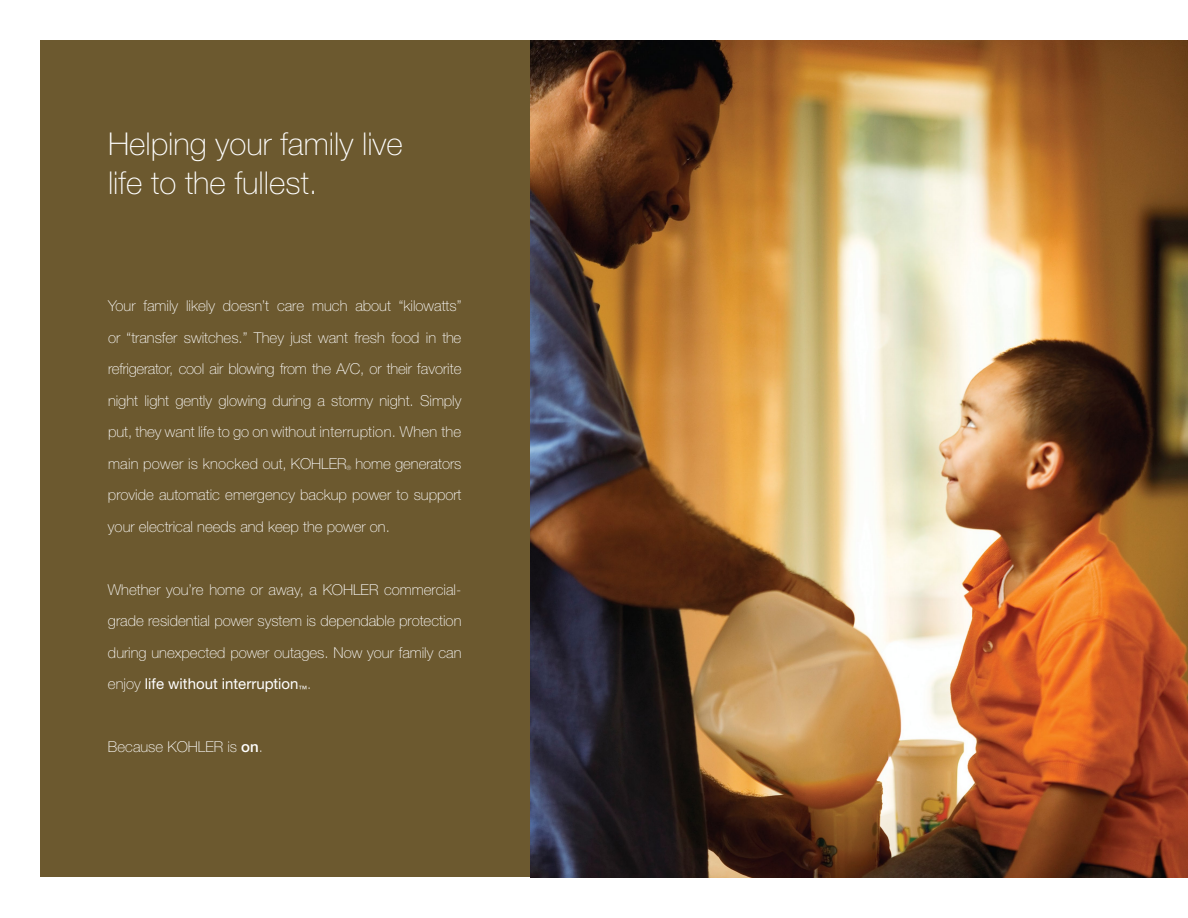
<style>
.page{position:relative;width:1188px;height:918px;background:#fff}
.page>*{position:absolute;margin:0;border:0;box-sizing:border-box;transform-origin:0 0}
.t1{font:100 31.5px/39px "Helvetica Neue";color:#fff}
.t2{font:100 15px/31.5px "Helvetica Neue";color:#fff;text-align:justify}
.t3{font:100 6px "Helvetica Neue";color:#fff}
.s1{font-weight:400}
.s2{font-weight:500}
</style>
<div class="page">
<img style="left:530px;top:40px;width:658px;height:838px">
<div style="left:40px;top:40px;width:490px;height:838px;background:#6c592f"></div>
<p class="t1" style="left:108px;top:124px;width:296px">Helping your family live life to the fullest.</p>
<p class="t2" style="left:108px;top:290px;width:355px">Your family likely doesn’t care much about “kilowatts” or “transfer switches.” They just want fresh food in the refrigerator, cool air blowing from the A/C, or their favorite night light gently glowing during a stormy night. Simply put, they want life to go on without interruption. When the main power is knocked out, KOHLER</p>
<p class="t2" style="left:108px;top:448px;width:355px;text-indent:247px">home generators provide automatic emergency backup power to support your electrical needs and keep the power on.</p>
<p class="t3" style="left:347px;top:464px;width:6px">®</p>
<p class="t2" style="left:108px;top:574px;width:355px">Whether you’re home or away, a KOHLER commercial&shy;grade residential power system is dependable protection during unexpected power outages. Now your family can enjoy <span class="s1">life without interruption</span><sub>™</sub>.</p>
<p class="t2" style="left:108px;top:731px;width:156px">Because KOHLER is <span class="s2">on</span>.</p>
</div>
